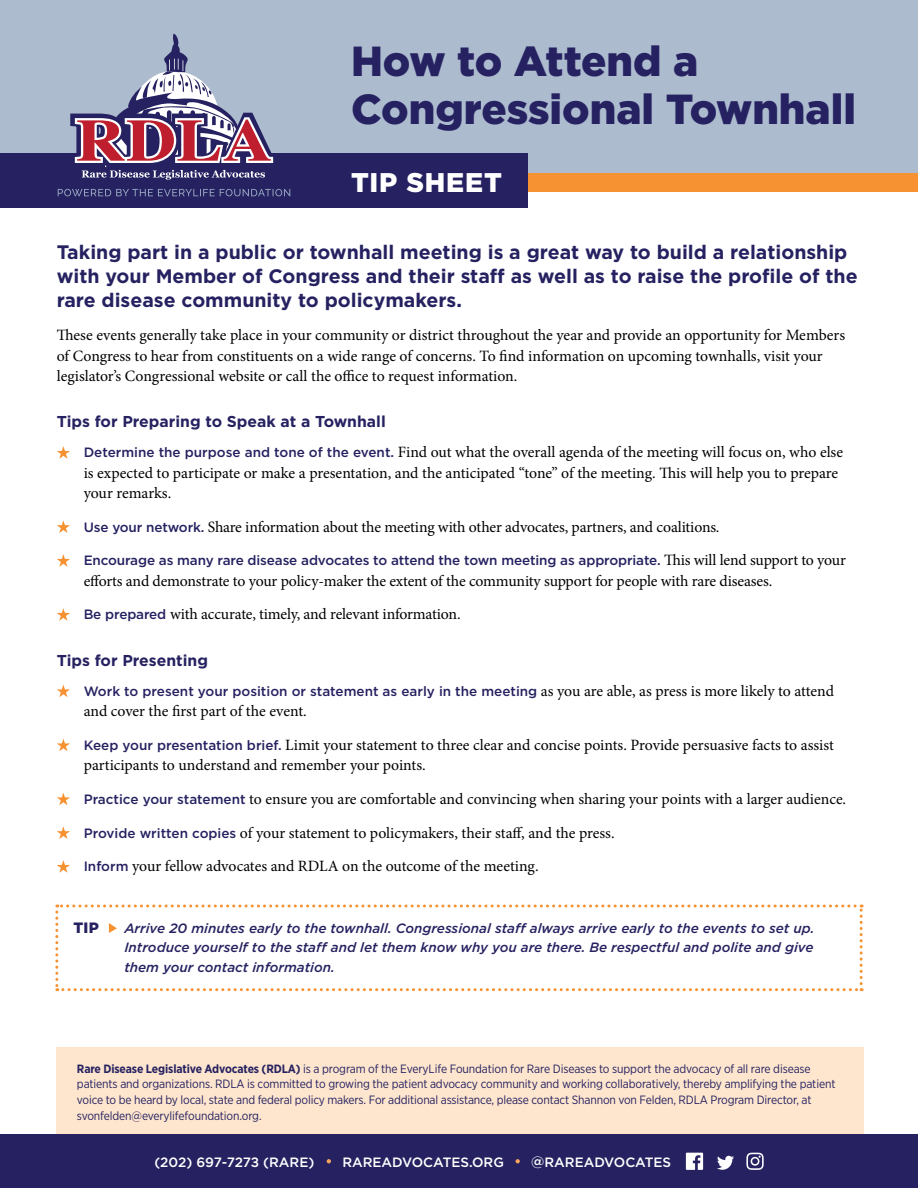
<style>
.page{position:relative;width:918px;height:1188px;background:#fff}
.page>*{position:absolute;margin:0;border:0;box-sizing:border-box;transform-origin:0 0}
.t1{font:900 42px/48px "Gotham";color:#262261}
.t2{font:900 27px "Gotham";letter-spacing:.03em;color:#fff}
.t3{font:700 19.5px/24px "Gotham";color:#262261}
.t4{font:15.75px/33.8px "Minion Pro";letter-spacing:-.005em;color:#000}
.t5{font:700 15.75px "Gotham";color:#262261}
.t6{font:900 15px "Gotham";color:#262261}
.t7{font:italic 500 13.5px/19.5px "Gotham";color:#262261;text-align:justify}
.t8{font:500 13.5px "Gotham";letter-spacing:-.01em;color:#262261}
.t9{font:500 13.5px "Gotham";color:#fff}
.t10{font:12px/15.8px "Gotham Narrow";letter-spacing:-.01em;color:#262261}
.s1{font-family:"Gotham";font-weight:500;font-size:13.5px;color:#262261}
.s2{font-family:"Minion Pro";font-weight:400;font-size:15.75px;color:#000}
.s3{font-weight:700}
</style>
<div class="page">
<div style="left:57px;top:1047px;width:807px;height:99px;background:#fee6ce"></div>
<div style="left:0;top:0;width:918px;height:189px;background:#adbbcf"></div>
<div style="left:500px;top:173px;width:418px;height:19px;background:#f79233"></div>
<div style="left:0;top:154px;width:527px;height:54px;background:#262261"></div>
<svg style="left:67px;top:33px;width:214px;height:147px"></svg>
<svg style="left:58px;top:189px;width:232px;height:7px"></svg>
<div style="left:0;top:1134px;width:918px;height:54px;background:#262261"></div>
<svg style="left:686px;top:1153px;width:17px;height:17px"></svg>
<svg style="left:717px;top:1156px;width:17px;height:14px"></svg>
<svg style="left:746px;top:1153px;width:18px;height:17px"></svg>
<svg style="left:327px;top:1159px;width:4px;height:4px"></svg>
<svg style="left:516px;top:1159px;width:4px;height:4px"></svg>
<svg style="left:57px;top:446px;width:13px;height:13px"></svg>
<svg style="left:57px;top:520px;width:13px;height:13px"></svg>
<svg style="left:57px;top:554px;width:13px;height:13px"></svg>
<svg style="left:57px;top:608px;width:13px;height:13px"></svg>
<svg style="left:57px;top:685px;width:13px;height:12px"></svg>
<svg style="left:57px;top:739px;width:13px;height:12px"></svg>
<svg style="left:57px;top:793px;width:13px;height:12px"></svg>
<svg style="left:57px;top:826px;width:13px;height:13px"></svg>
<svg style="left:57px;top:860px;width:13px;height:13px"></svg>
<svg style="left:55px;top:904px;width:808px;height:87px"></svg>
<h1 class="t1" style="left:351px;top:36px;width:507px">How to Attend a<br>Congressional Townhall</h1>
<h2 class="t2" style="left:351px;top:163px;width:152px">TIP SHEET</h2>
<p class="t3" style="left:57px;top:240px;width:803px">Taking part in a public or townhall meeting is a great way to build a relationship with your Member of Congress and their staff as well as to raise the profile of the rare disease community to policymakers.</p>
<p class="t4" style="left:57px;top:325px;width:790px;line-height:20.2px">These events generally take place in your community or district throughout the year and provide an opportunity for Members of Congress to hear from constituents on a wide range of concerns. To find information on upcoming townhalls, visit your legislator’s Congressional website or call the office to request information.</p>
<p class="t5" style="left:57px;top:411px;width:331px">Tips for Preparing to Speak at a Townhall</p>
<p class="t4" style="left:84px;top:442px;width:761px;line-height:20.2px"><span class="s1">Determine the purpose and tone of the event.</span> Find out what the overall agenda of the meeting will focus on, who else is expected to participate or make a presentation, and the anticipated “tone” of the meeting. This will help you to prepare your remarks.</p>
<p class="t4" style="left:84px;top:510px;width:637px"><span class="s1">Use your network.</span> Share information about the meeting with other advocates, partners, and coalitions.</p>
<p class="t8" style="left:84px;top:552px;width:764px">Encourage as many rare disease advocates to attend the town meeting as appropriate. <span class="s2">This will lend support to your</span></p>
<p class="t4" style="left:84px;top:564px;width:690px">efforts and demonstrate to your policy-maker the extent of the community support for people with rare diseases.<br><span class="s1">Be prepared</span> with accurate, timely, and relevant information.</p>
<p class="t5" style="left:57px;top:650px;width:153px">Tips for Presenting</p>
<p class="t8" style="left:84px;top:682px;width:752px">Work to present your position or statement as early in the meeting <span class="s2">as you are able, as press is more likely to attend</span></p>
<p class="t4" style="left:84px;top:694px;width:752px">and cover the first part of the event.<br><span class="s1">Keep your presentation brief.</span> Limit your statement to three clear and concise points. Provide persuasive facts to assist</p>
<p class="t4" style="left:84px;top:748px;width:764px">participants to understand and remember your points.<br><span class="s1">Practice your statement</span> to ensure you are comfortable and convincing when sharing your points with a larger audience.<br><span class="s1">Provide written copies</span> of your statement to policymakers, their staff, and the press.<br><span class="s1">Inform</span> your fellow advocates and RDLA on the outcome of the meeting.</p>
<p class="t6" style="left:73px;top:917px;width:27px">TIP</p>
<p class="t7" style="left:124px;top:918px;width:692px">Arrive 20 minutes early to the townhall. Congressional staff always arrive early to the events to set up.<br>Introduce yourself to the staff and let them know why you are there. Be respectful and polite and give them your contact information.</p>
<p class="t10" style="left:77px;top:1060px;width:760px"><span class="s3">Rare Disease Legislative Advocates (RDLA)</span> is a program of the EveryLife Foundation for Rare Diseases to support the advocacy of all rare disease patients and organizations. RDLA is committed to growing the patient advocacy community and working collaboratively, thereby amplifying the patient voice to be heard by local, state and federal policy makers. For additional assistance, please contact Shannon von Felden, RDLA Program Director, at svonfelden@everylifefoundation.org.</p>
<p class="t9" style="left:154px;top:1153px;width:162px">(202) 697-7273 (RARE)</p>
<p class="t9" style="left:342px;top:1153px;width:163px">RAREADVOCATES.ORG</p>
<p class="t9" style="left:531px;top:1153px;width:141px">@RAREADVOCATES</p>
</div>
